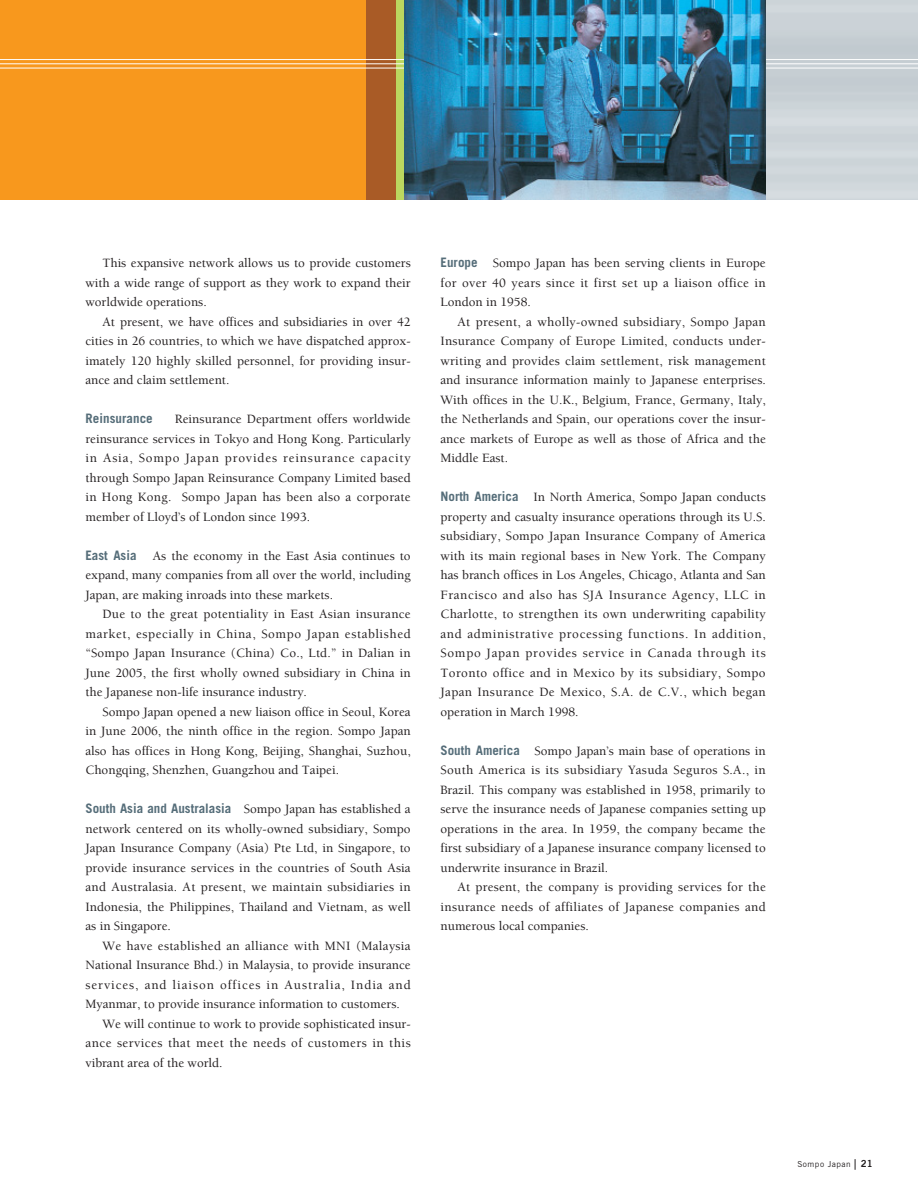
<style>
.page{position:relative;width:918px;height:1190px;background:#fff}
.page>*{position:absolute;margin:0;border:0;box-sizing:border-box;transform-origin:0 0}
.t1{font:500 13.05px/19.5px "Berkeley";color:#231f20;text-align:justify}
.t2{font:500 13.05px "Berkeley";letter-spacing:.07em;color:#231f20}
.t3{font:500 13.05px "Berkeley";letter-spacing:.035em;color:#231f20}
.t4{font:500 13.05px "Berkeley";letter-spacing:.025em;color:#231f20}
.t5{font:700 13.05px "Trade Gothic";letter-spacing:.005em;color:#556d79}
.t6{font:8.25px "Trade Gothic";letter-spacing:.06em;color:#231f20}
.s1{font-family:"Trade Gothic";font-weight:700;color:#556d79}
.s2{font-family:"Trade Gothic Bold Two";font-size:9.75px}
</style>
<div class="page">
<div style="left:0;top:0;width:383px;height:200px;background:#f8981d"></div>
<div style="left:366px;top:0;width:30px;height:200px;background:#a95b26"></div>
<div style="left:396px;top:0;width:8px;height:200px;background:#bbd75f"></div>
<hr style="left:0;top:59px;width:918px;height:1px;background:#fff">
<hr style="left:0;top:64px;width:918px;height:1px;background:#fff">
<hr style="left:0;top:68px;width:918px;height:1px;background:#fff">
<img style="left:404px;top:0;width:362px;height:200px">
<p class="t1" style="left:85px;top:254px;width:327px;text-indent:17px">This expansive network allows us to provide customers with a wide range of support as they work to expand their worldwide operations.</p>
<p class="t1" style="left:85px;top:313px;width:327px;text-indent:17px">At present, we have offices and subsidiaries in over 42 cities in 26 countries, to which we have dispatched approx&shy;imately 120 highly skilled personnel, for providing insur&shy;ance and claim settlement.</p>
<p class="t5" style="left:85px;top:413px;width:69px">Reinsurance</p>
<p class="t1" style="left:85px;top:410px;width:327px;text-indent:89px">Reinsurance Department offers worldwide reinsurance services in Tokyo and Hong Kong. Particularly in Asia, Sompo Japan provides reinsurance capacity through Sompo Japan Reinsurance Company Limited based in Hong Kong. Sompo Japan has been also a corporate member of Lloyd’s of London since 1993.</p>
<p class="t1" style="left:85px;top:547px;width:327px"><span class="s1">East Asia</span> As the economy in the East Asia continues to expand, many companies from all over the world, including Japan, are making inroads into these markets.</p>
<p class="t1" style="left:85px;top:605px;width:327px;text-indent:17px">Due to the great potentiality in East Asian insurance market, especially in China, Sompo Japan established “Sompo Japan Insurance (China) Co., Ltd.” in Dalian in June 2005, the first wholly owned subsidiary in China in the Japanese non-life insurance industry.</p>
<p class="t1" style="left:85px;top:703px;width:327px;text-indent:17px">Sompo Japan opened a new liaison office in Seoul, Korea in June 2006, the ninth office in the region. Sompo Japan also has offices in Hong Kong, Beijing, Shanghai, Suzhou, Chongqing, Shenzhen, Guangzhou and Taipei.</p>
<p class="t1" style="left:85px;top:800px;width:327px"><span class="s1">South Asia and Australasia</span> Sompo Japan has established a network centered on its wholly-owned subsidiary, Sompo Japan Insurance Company (Asia) Pte Ltd, in Singapore, to provide insurance services in the countries of South Asia and Australasia. At present, we maintain subsidiaries in Indonesia, the Philippines, Thailand and Vietnam, as well as in Singapore.</p>
<p class="t4" style="left:102px;top:940px;width:310px">We have established an alliance with MNI (Malaysia</p>
<p class="t1" style="left:85px;top:956px;width:327px">National Insurance Bhd.) in Malaysia, to provide insurance</p>
<p class="t2" style="left:85px;top:979px;width:327px">services, and liaison offices in Australia, India and</p>
<p class="t1" style="left:85px;top:995px;width:316px">Myanmar, to provide insurance information to customers.</p>
<p class="t1" style="left:102px;top:1015px;width:310px">We will continue to work to provide sophisticated insur-</p>
<p class="t3" style="left:85px;top:1038px;width:327px">ance services that meet the needs of customers in this</p>
<p class="t1" style="left:85px;top:1054px;width:139px">vibrant area of the world.</p>
<p class="t1" style="left:441px;top:254px;width:327px"><span class="s1">Europe</span> Sompo Japan has been serving clients in Europe for over 40 years since it first set up a liaison office in London in 1958.</p>
<p class="t1" style="left:441px;top:313px;width:327px;text-indent:17px">At present, a wholly-owned subsidiary, Sompo Japan Insurance Company of Europe Limited, conducts under&shy;writing and provides claim settlement, risk management and insurance information mainly to Japanese enterprises.<br>With offices in the U.K., Belgium, France, Germany, Italy, the Netherlands and Spain, our operations cover the insur&shy;ance markets of Europe as well as those of Africa and the Middle East.</p>
<p class="t1" style="left:441px;top:488px;width:327px"><span class="s1">North America</span> In North America, Sompo Japan conducts property and casualty insurance operations through its U.S. subsidiary, Sompo Japan Insurance Company of America with its main regional bases in New York. The Company has branch offices in Los Angeles, Chicago, Atlanta and San Francisco and also has SJA Insurance Agency, LLC in Charlotte, to strengthen its own underwriting capability and administrative processing functions. In addition, Sompo Japan provides service in Canada through its Toronto office and in Mexico by its subsidiary, Sompo Japan Insurance De Mexico, S.A. de C.V., which began operation in March 1998.</p>
<p class="t1" style="left:441px;top:742px;width:327px"><span class="s1">South America</span> Sompo Japan’s main base of operations in South America is its subsidiary Yasuda Seguros S.A., in Brazil. This company was established in 1958, primarily to serve the insurance needs of Japanese companies setting up operations in the area. In 1959, the company became the first subsidiary of a Japanese insurance company licensed to underwrite insurance in Brazil.</p>
<p class="t1" style="left:441px;top:878px;width:327px;text-indent:17px">At present, the company is providing services for the insurance needs of affiliates of Japanese companies and numerous local companies.</p>
<p class="t6" style="left:797px;top:1161px;width:77px">Sompo Japan <span class="s2">21</span></p>
</div>
